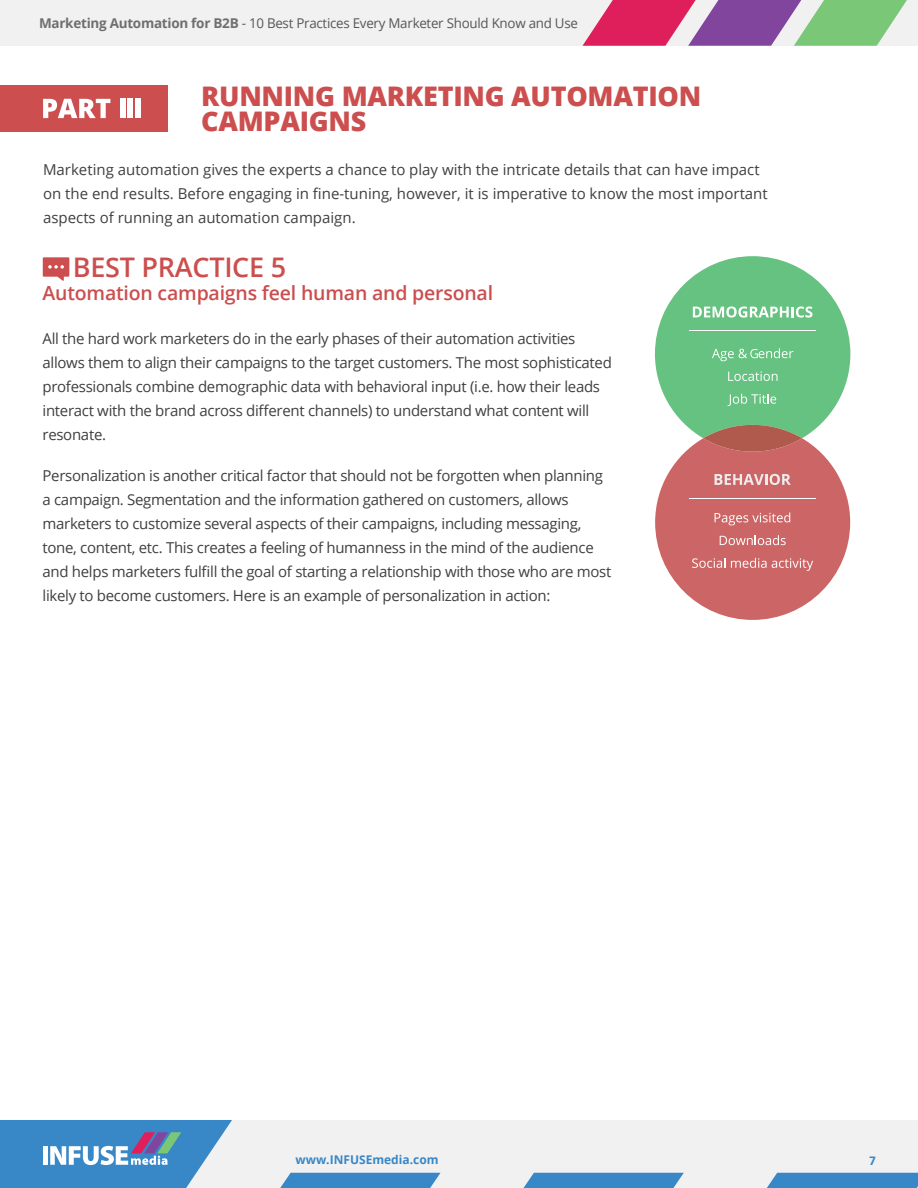
<style>
.page{position:relative;width:918px;height:1188px;background:#fff}
.page>*{position:absolute;margin:0;border:0;box-sizing:border-box;transform-origin:0 0}
.t1{font:800 27px/25.5px "Open Sans";letter-spacing:-.01em;color:#cc4e4e}
.t2{font:600 27px "Open Sans";letter-spacing:-.01em;color:#cc4e4e}
.t3{font:600 19.5px "Open Sans";letter-spacing:-.01em;color:#cc4e4e}
.t4{font:15px/24px "Open Sans";letter-spacing:-.02em;color:#3f3f3f}
.t5{font:15px/24px "Open Sans";color:#3f3f3f}
.t6{font:13.5px "Open Sans";letter-spacing:-.02em;color:#575756}
.t7{font:700 13.5px "Calibri";color:#3887c7}
.t8{font:700 12px "Open Sans";color:#3887c7}
.s1{font-weight:700;color:#706f6f}
</style>
<div class="page">
<div style="left:0;top:0;width:918px;height:46px;background:#f1f1f1"></div>
<svg style="left:0;top:1120px;width:918px;height:68px"></svg>
<svg style="left:583px;top:0;width:324px;height:46px"></svg>
<div style="left:0;top:85px;width:168px;height:47px;background:#cc4e4e"></div>
<svg style="left:43px;top:99px;width:67px;height:19px"></svg>
<div style="left:120px;top:99px;width:5px;height:19px;background:#fff"></div>
<div style="left:128px;top:99px;width:5px;height:19px;background:#fff"></div>
<div style="left:135px;top:99px;width:6px;height:19px;background:#fff"></div>
<svg style="left:43px;top:257px;width:26px;height:24px"></svg>
<svg style="left:655px;top:256px;width:195px;height:364px"></svg>
<p class="t6" style="left:39px;top:14px;width:540px"><span class="s1">Marketing Automation for B2B</span> - 10 Best Practices Every Marketer Should Know and Use</p>
<h1 class="t1" style="left:201px;top:82px;width:502px">RUNNING MARKETING AUTOMATION<br>CAMPAIGNS</h1>
<p class="t5" style="left:43px;top:157px;width:726px">Marketing automation gives the experts a chance to play with the intricate details that can have impact on the end results. Before engaging in fine-tuning, however, it is imperative to know the most important aspects of running an automation campaign.</p>
<h1 class="t2" style="left:73px;top:249px;width:215px">BEST PRACTICE 5</h1>
<h2 class="t3" style="left:43px;top:280px;width:452px">Automation campaigns feel human and personal</h2>
<p class="t4" style="left:43px;top:326px;width:571px">All the hard work marketers do in the early phases of their automation activities allows them to align their campaigns to the target customers. The most sophisticated professionals combine demographic data with behavioral input (i.e. how their leads interact with the brand across different channels) to understand what content will resonate.</p>
<p class="t4" style="left:43px;top:463px;width:570px">Personalization is another critical factor that should not be forgotten when planning a campaign. Segmentation and the information gathered on customers, allows marketers to customize several aspects of their campaigns, including messaging, tone, content, etc. This creates a feeling of humanness in the mind of the audience and helps marketers fulfill the goal of starting a relationship with those who are most likely to become customers. Here is an example of personalization in action:</p>
<p class="t8" style="left:295px;top:1151px;width:145px">www.INFUSEmedia.com</p>
<p class="t7" style="left:869px;top:1152px;width:8px">7</p>
</div>
